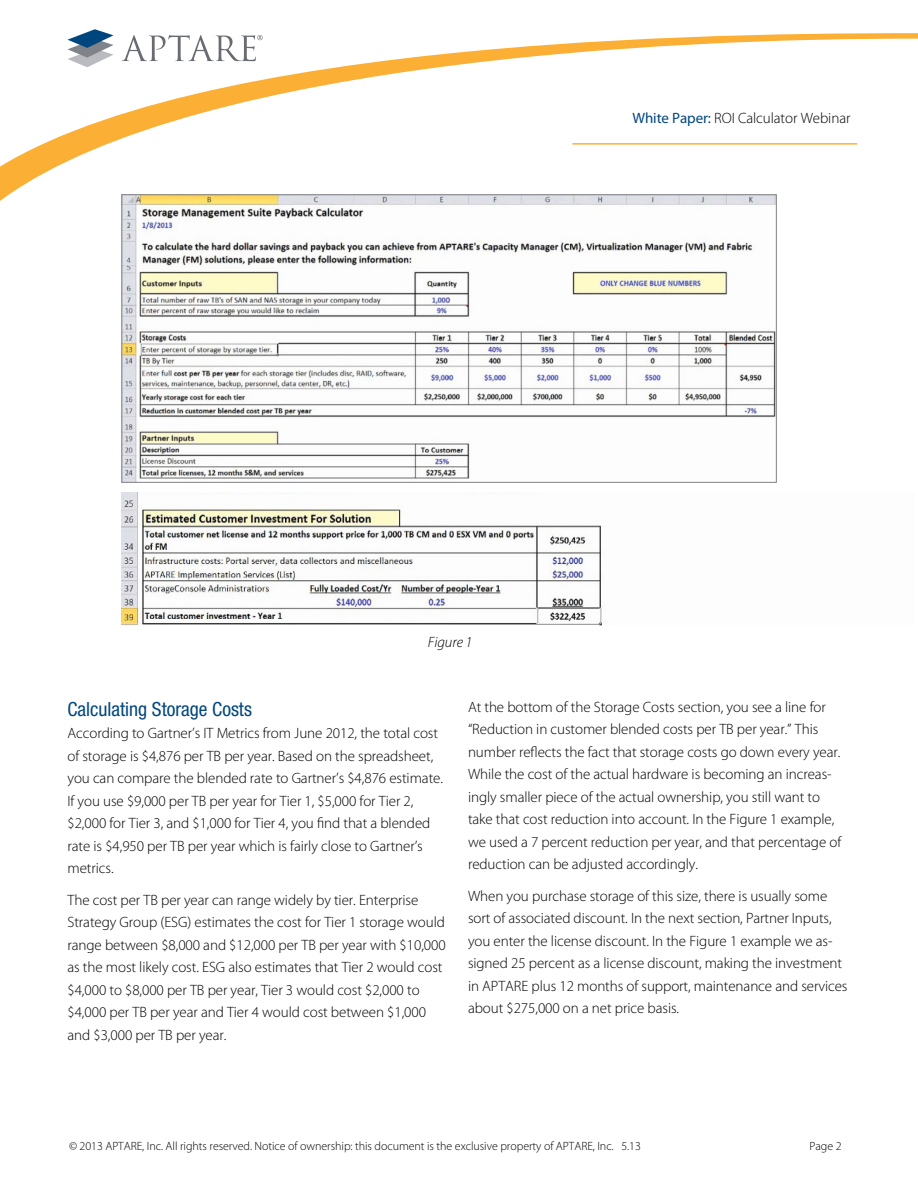
<style>
.page{position:relative;width:918px;height:1188px;background:#fff}
.page>*{position:absolute;margin:0;border:0;box-sizing:border-box;transform-origin:0 0}
.t1{font:condensed 19.5px "Helvetica Neue";color:#00467e}
.t2{font:300 15px/22.5px "Myriad Pro";letter-spacing:-.005em;color:#000}
.t3{font:italic 300 15px "Myriad Pro";letter-spacing:-.005em;color:#000}
.t4{font:300 12px "Myriad Pro";letter-spacing:-.005em;color:#000}
.s1{font-weight:400;color:#00467e}
</style>
<div class="page">
<svg style="left:0;top:33px;width:918px;height:147px"></svg>
<svg style="left:68px;top:29px;width:45px;height:38px"></svg>
<svg style="left:121px;top:35px;width:142px;height:26px"></svg>
<hr style="left:572px;top:143px;width:285px;height:2px;background:#fbaf34">
<img style="left:124px;top:196px;width:651px;height:285px">
<img style="left:121px;top:492px;width:481px;height:134px">
<p class="t2" style="left:632px;top:107px;width:220px"><span class="s1">White Paper:</span> ROI Calculator Webinar</p>
<p class="t3" style="left:428px;top:634px;width:46px">Figure 1</p>
<h1 class="t1" style="left:68px;top:698px;width:186px">Calculating Storage Costs</h1>
<p class="t2" style="left:68px;top:722px;width:377px">According to Gartner’s IT Metrics from June 2012, the total cost of storage is $4,876 per TB per year. Based on the spreadsheet, you can compare the blended rate to Gartner’s $4,876 estimate.<br>If you use $9,000 per TB per year for Tier 1, $5,000 for Tier 2, $2,000 for Tier 3, and $1,000 for Tier 4, you find that a blended rate is $4,950 per TB per year which is fairly close to Gartner’s metrics.</p>
<p class="t2" style="left:68px;top:889px;width:380px">The cost per TB per year can range widely by tier. Enterprise Strategy Group (ESG) estimates the cost for Tier 1 storage would range between $8,000 and $12,000 per TB per year with $10,000 as the most likely cost. ESG also estimates that Tier 2 would cost $4,000 to $8,000 per TB per year, Tier 3 would cost $2,000 to $4,000 per TB per year and Tier 4 would cost between $1,000 and $3,000 per TB per year.</p>
<p class="t2" style="left:468px;top:696px;width:375px">At the bottom of the Storage Costs section, you see a line for “Reduction in customer blended costs per TB per year.” This number reflects the fact that storage costs go down every year.<br>While the cost of the actual hardware is becoming an increas&shy;ingly smaller piece of the actual ownership, you still want to take that cost reduction into account. In the Figure 1 example, we used a 7 percent reduction per year, and that percentage of reduction can be adjusted accordingly.</p>
<p class="t2" style="left:468px;top:885px;width:381px">When you purchase storage of this size, there is usually some sort of associated discount. In the next section, Partner Inputs, you enter the license discount. In the Figure 1 example we as&shy;signed 25 percent as a license discount, making the investment in APTARE plus 12 months of support, maintenance and services about $275,000 on a net price basis.</p>
<p class="t4" style="left:69px;top:1140px;width:573px">© 2013 APTARE, Inc. All rights reserved. Notice of ownership: this document is the exclusive property of APTARE, Inc. 5.13</p>
<p class="t4" style="left:810px;top:1140px;width:34px">Page 2</p>
</div>
